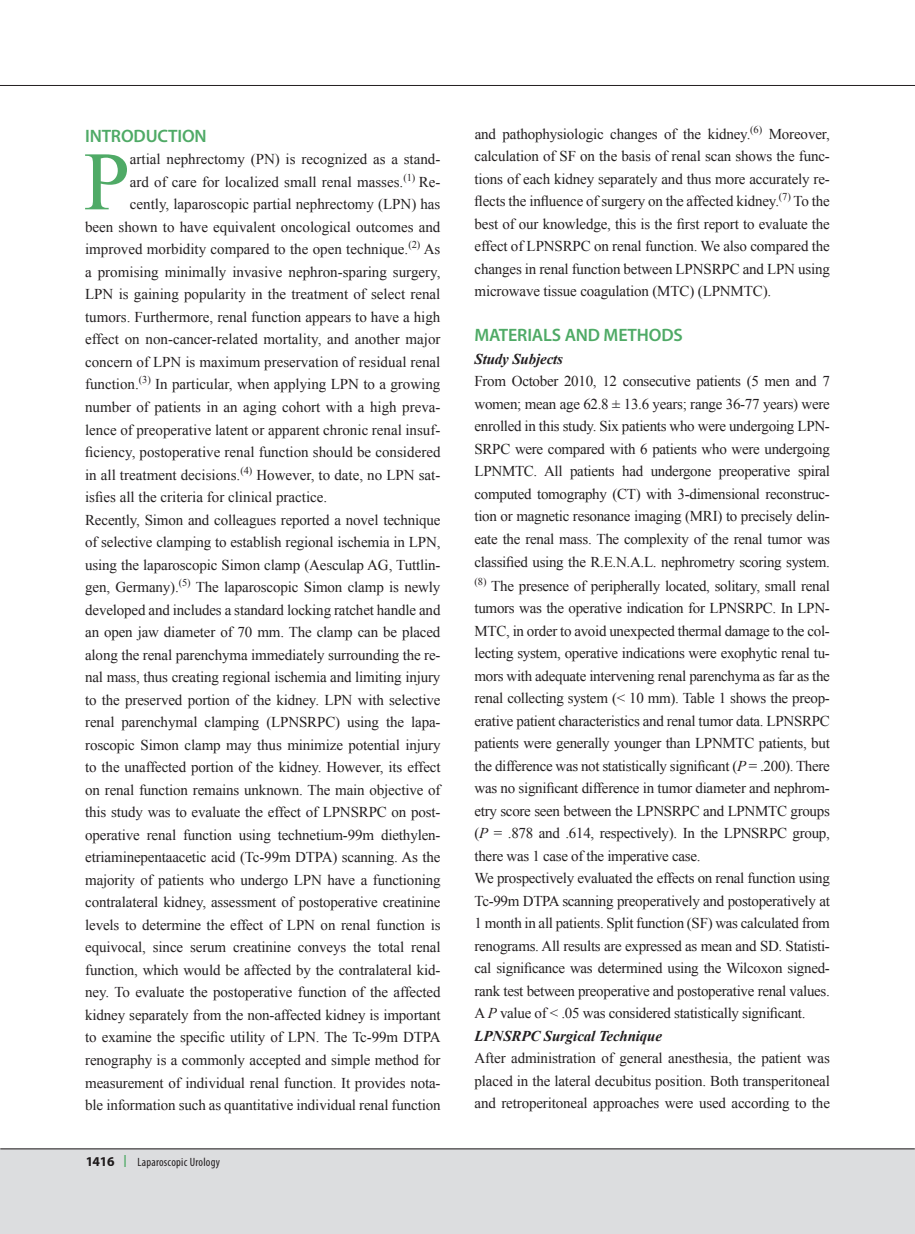
<style>
.page{position:relative;width:915px;height:1234px;background:#fff}
.page>*{position:absolute;margin:0;border:0;box-sizing:border-box;transform-origin:0 0}
.t1{font:82.95px "Times New Roman";color:#4faa66}
.t2{font:600 18px "Myriad Pro";letter-spacing:-.01em;color:#4faa66}
.t3{font:15px/22.5px "Times New Roman";letter-spacing:-.01em;color:#231f20;text-align:justify}
.t4{font:italic 700 15px "Times New Roman";letter-spacing:-.01em;color:#231f20}
.t5{font:700 13.5px "Myriad Pro";color:#231f20}
.t6{font:condensed 12px "Myriad Pro";letter-spacing:.02em;color:#231f20}
.s1{font-size:12px;color:#4faa66}
.s2{font-style:italic}
.s3{font-weight:700;font-style:italic}
</style>
<div class="page">
<div style="left:0;top:1148px;width:914px;height:85px;background:#dcdddf"></div>
<hr style="left:0;top:1148px;width:914px;height:1px;background:#231f20">
<hr style="left:0;top:85px;width:914px;height:1px;background:#231f20">
<p class="t2" style="left:85px;top:124px;width:123px">INTRODUCTION</p>
<h1 class="t1" style="left:84px;top:126px;width:48px">P</h1>
<p class="t3" style="left:130px;top:148px;width:312px">artial nephrectomy (PN) is recognized as a stand-</p>
<p class="t3" style="left:130px;top:170px;width:312px">ard of care for localized small renal masses.<sup>(1)</sup> Re-</p>
<p class="t3" style="left:130px;top:193px;width:312px">cently, laparoscopic partial nephrectomy (LPN) has</p>
<p class="t3" style="left:85px;top:215px;width:357px">been shown to have equivalent oncological outcomes and</p>
<p class="t3" style="left:85px;top:238px;width:357px">improved morbidity compared to the open technique.<sup>(2)</sup> As</p>
<p class="t3" style="left:85px;top:260px;width:357px">a promising minimally invasive nephron-sparing surgery,</p>
<p class="t3" style="left:85px;top:283px;width:357px">LPN is gaining popularity in the treatment of select renal</p>
<p class="t3" style="left:85px;top:305px;width:357px">tumors. Furthermore, renal function appears to have a high</p>
<p class="t3" style="left:85px;top:328px;width:357px">effect on non-cancer-related mortality, and another major</p>
<p class="t3" style="left:85px;top:350px;width:357px">concern of LPN is maximum preservation of residual renal</p>
<p class="t3" style="left:85px;top:373px;width:357px">function.<sup>(3)</sup> In particular, when applying LPN to a growing</p>
<p class="t3" style="left:85px;top:395px;width:357px">number of patients in an aging cohort with a high preva-</p>
<p class="t3" style="left:85px;top:418px;width:357px">lence of preoperative latent or apparent chronic renal insuf-</p>
<p class="t3" style="left:85px;top:440px;width:357px">ficiency, postoperative renal function should be considered</p>
<p class="t3" style="left:85px;top:463px;width:357px">in all treatment decisions.<sup>(4)</sup> However, to date, no LPN sat-</p>
<p class="t3" style="left:85px;top:485px;width:244px">isfies all the criteria for clinical practice.</p>
<p class="t3" style="left:85px;top:508px;width:357px">Recently, Simon and colleagues reported a novel technique</p>
<p class="t3" style="left:85px;top:530px;width:357px">of selective clamping to establish regional ischemia in LPN,</p>
<p class="t3" style="left:85px;top:553px;width:357px">using the laparoscopic Simon clamp (Aesculap AG, Tuttlin-</p>
<p class="t3" style="left:85px;top:575px;width:357px">gen, Germany).<sup>(5)</sup> The laparoscopic Simon clamp is newly</p>
<p class="t3" style="left:85px;top:598px;width:357px">developed and includes a standard locking ratchet handle and</p>
<p class="t3" style="left:85px;top:620px;width:357px">an open jaw diameter of 70 mm. The clamp can be placed</p>
<p class="t3" style="left:85px;top:643px;width:357px">along the renal parenchyma immediately surrounding the re-</p>
<p class="t3" style="left:85px;top:665px;width:357px">nal mass, thus creating regional ischemia and limiting injury</p>
<p class="t3" style="left:85px;top:688px;width:357px">to the preserved portion of the kidney. LPN with selective</p>
<p class="t3" style="left:85px;top:710px;width:357px">renal parenchymal clamping (LPNSRPC) using the lapa-</p>
<p class="t3" style="left:85px;top:733px;width:357px">roscopic Simon clamp may thus minimize potential injury</p>
<p class="t3" style="left:85px;top:755px;width:357px">to the unaffected portion of the kidney. However, its effect</p>
<p class="t3" style="left:85px;top:778px;width:357px">on renal function remains unknown. The main objective of</p>
<p class="t3" style="left:85px;top:800px;width:357px">this study was to evaluate the effect of LPNSRPC on post-</p>
<p class="t3" style="left:85px;top:823px;width:357px">operative renal function using technetium-99m diethylen-</p>
<p class="t3" style="left:85px;top:845px;width:357px">etriaminepentaacetic acid (Tc-99m DTPA) scanning. As the</p>
<p class="t3" style="left:85px;top:868px;width:357px">majority of patients who undergo LPN have a functioning</p>
<p class="t3" style="left:85px;top:890px;width:357px">contralateral kidney, assessment of postoperative creatinine</p>
<p class="t3" style="left:85px;top:913px;width:357px">levels to determine the effect of LPN on renal function is</p>
<p class="t3" style="left:85px;top:935px;width:357px">equivocal, since serum creatinine conveys the total renal</p>
<p class="t3" style="left:85px;top:958px;width:357px">function, which would be affected by the contralateral kid-</p>
<p class="t3" style="left:85px;top:980px;width:357px">ney. To evaluate the postoperative function of the affected</p>
<p class="t3" style="left:85px;top:1003px;width:357px">kidney separately from the non-affected kidney is important</p>
<p class="t3" style="left:85px;top:1025px;width:357px">to examine the specific utility of LPN. The Tc-99m DTPA</p>
<p class="t3" style="left:85px;top:1048px;width:357px">renography is a commonly accepted and simple method for</p>
<p class="t3" style="left:85px;top:1070px;width:357px">measurement of individual renal function. It provides nota-</p>
<p class="t3" style="left:85px;top:1093px;width:357px">ble information such as quantitative individual renal function</p>
<p class="t5" style="left:85px;top:1152px;width:43px">1416 <span class="s1">|</span></p>
<p class="t6" style="left:137px;top:1153px;width:84px">Laparoscopic Urology</p>
<p class="t3" style="left:474px;top:122px;width:357px">and pathophysiologic changes of the kidney.<sup>(6)</sup> Moreover, calculation of SF on the basis of renal scan shows the func&shy;tions of each kidney separately and thus more accurately re&shy;flects the influence of surgery on the affected kidney.<sup>(7)</sup> To the best of our knowledge, this is the first report to evaluate the effect of LPNSRPC on renal function. We also compared the changes in renal function between LPNSRPC and LPN using microwave tissue coagulation (MTC) (LPNMTC).</p>
<p class="t2" style="left:474px;top:324px;width:210px">MATERIALS AND METHODS</p>
<p class="t4" style="left:474px;top:348px;width:90px">Study Subjects</p>
<p class="t3" style="left:474px;top:370px;width:357px">From October 2010, 12 consecutive patients (5 men and 7 women; mean age 62.8 ± 13.6 years; range 36-77 years) were enrolled in this study. Six patients who were undergoing LPN-SRPC were compared with 6 patients who were undergoing LPNMTC. All patients had undergone preoperative spiral computed tomography (CT) with 3-dimensional reconstruc&shy;tion or magnetic resonance imaging (MRI) to precisely delin&shy;eate the renal mass. The complexity of the renal tumor was classified using the R.E.N.A.L. nephrometry scoring system.</p>
<p class="t3" style="left:474px;top:574px;width:357px;text-align:left"><sup>(8)</sup> The presence of peripherally located, solitary, small renal tumors was the operative indication for LPNSRPC. In LPN-MTC, in order to avoid unexpected thermal damage to the col&shy;lecting system, operative indications were exophytic renal tu&shy;mors with adequate intervening renal parenchyma as far as the renal collecting system (&lt; 10 mm). Table 1 shows the preop&shy;erative patient characteristics and renal tumor data. LPNSRPC patients were generally younger than LPNMTC patients, but the difference was not statistically significant (<span class="s2">P</span> = .200). There was no significant difference in tumor diameter and nephrom&shy;etry score seen between the LPNSRPC and LPNMTC groups (<span class="s2">P</span> = .878 and .614, respectively). In the LPNSRPC group, there was 1 case of the imperative case.<br>We prospectively evaluated the effects on renal function using Tc-99m DTPA scanning preoperatively and postoperatively at 1 month in all patients. Split function (SF) was calculated from renograms. All results are expressed as mean and SD. Statisti&shy;cal significance was determined using the Wilcoxon signed&shy;rank test between preoperative and postoperative renal values.<br>A <span class="s2">P</span> value of &lt; .05 was considered statistically significant.<br><span class="s3">LPNSRPC Surgical Technique</span></p>
<p class="t3" style="left:474px;top:1046px;width:357px">After administration of general anesthesia, the patient was placed in the lateral decubitus position. Both transperitoneal and retroperitoneal approaches were used according to the</p>
</div>
